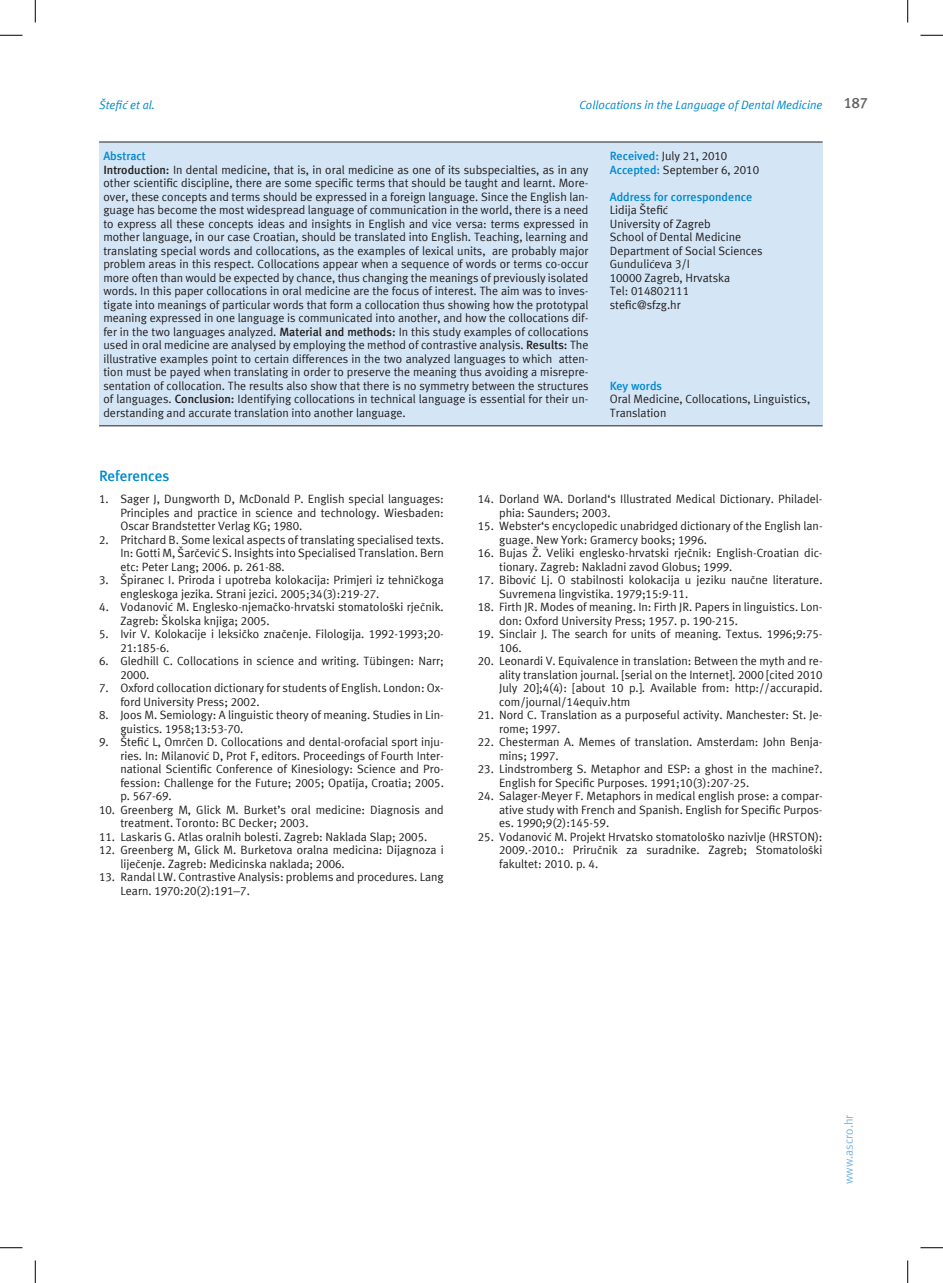
<style>
.page{position:relative;width:943px;height:1283px;background:#fff}
.page>*{position:absolute;margin:0;border:0;box-sizing:border-box;transform-origin:0 0}
.t1{font:700 15px "Meta ASC";color:#0089cf}
.t2{font:700 15px "Meta ASC";color:#636366}
.t3{font:12px/13.5px "Meta ASC";color:#231f20}
.t4{font:italic 12px "Meta ASC";color:#0089cf}
.t5{font:700 12px "Meta ASC";color:#0089cf}
.t6{font:12px "Meta ASC";color:#77b6e4}
.s1{font-weight:700;color:#0089cf}
.s2{font-weight:700}
</style>
<div class="page">
<div style="left:99px;top:142px;width:723px;height:284px;background:#d4e6f6"></div>
<hr style="left:99px;top:142px;width:723px;height:1px;background:#231f20">
<hr style="left:99px;top:425px;width:723px;height:1px;background:#231f20">
<svg style="left:0;top:35px;width:22px;height:1px"></svg>
<svg style="left:920px;top:35px;width:22px;height:1px"></svg>
<svg style="left:0;top:1247px;width:22px;height:1px"></svg>
<svg style="left:920px;top:1247px;width:22px;height:1px"></svg>
<svg style="left:35px;top:0;width:1px;height:23px"></svg>
<svg style="left:35px;top:1260px;width:1px;height:22px"></svg>
<svg style="left:907px;top:0;width:1px;height:23px"></svg>
<svg style="left:907px;top:1260px;width:1px;height:22px"></svg>
<p class="t4" style="left:99px;top:97px;width:57px">Štefić et al.</p>
<p class="t4" style="left:579px;top:97px;width:244px">Collocations in the Language of Dental Medicine</p>
<p class="t2" style="left:843px;top:94px;width:26px">187</p>
<p class="t3" style="left:103px;top:149px;width:486px"><span class="s1">Abstract<br></span><span class="s2">I ntroduction:</span> In dental medicine, that is, in oral medicine as one of its subspecialties, as in any other scientific discipline, there are some specific terms that should be taught and learnt. More&shy;over, these concepts and terms should be expressed in a foreign language. Since the English lan&shy;guage has become the most widespread language of communication in the world, there is a need to express all these concepts ideas and insights in English and vice versa: terms expressed in mother language, in our case Croatian, should be translated into English. Teaching, learning and translating special words and collocations, as the examples of lexical units, are probably major problem areas in this respect. Collocations appear when a sequence of words or terms co-occur more often than would be expected by chance, thus changing the meanings of previously isolated words. In this paper collocations in oral medicine are the focus of interest. The aim was to inves&shy;tigate into meanings of particular words that form a collocation thus showing how the prototypal meaning expressed in one language is communicated into another, and how the collocations dif&shy;fer in the two languages analyzed. <span class="s2">Material and methods:</span> In this study examples of collocations used in oral medicine are analysed by employing the method of contrastive analysis. <span class="s2">Results:</span> The illustrative examples point to certain differences in the two analyzed languages to which atten&shy;tion must be payed when translating in order to preserve the meaning thus avoiding a misrepre&shy;sentation of collocation. The results also show that there is no symmetry between the structures of languages. <span class="s2">Conclusion:</span> Identifying collocations in technical language is essential for their un&shy;derstanding and accurate translation into another language.</p>
<p class="t3" style="left:609px;top:149px;width:151px"><span class="s1">Received:</span> July 21, 2010<br><span class="s1">Accepted:</span> September 6, 2010</p>
<p class="t5" style="left:609px;top:190px;width:144px">Address for correspondence</p>
<p class="t3" style="left:609px;top:203px;width:154px">Lidija Štefić<br>University of Zagreb<br>School of Dental Medicine<br>Department of Social Sciences<br>Gundulićeva 3/I<br>10000 Zagreb, Hrvatska<br>Tel: 014802111 stefic@sfzg.hr</p>
<p class="t5" style="left:609px;top:379px;width:54px">Key words</p>
<p class="t3" style="left:609px;top:392px;width:202px">Oral Medicine, Collocations, Linguistics,<br>Translation</p>
<p class="t1" style="left:99px;top:466px;width:72px">References</p>
<p class="t3" style="left:120px;top:492px;width:325px;text-align:justify;text-indent:-21px">1. Sager J, Dungworth D, McDonald P. English special languages:<br>Principles and practice in science and technology. Wiesbaden:<br>Oscar Brandstetter Verlag KG; 1980.</p>
<p class="t3" style="left:120px;top:532px;width:325px;text-align:justify;text-indent:-21px">2. Pritchard B. Some lexical aspects of translating specialised texts.<br>In: Gotti M, Šarčević S. Insights into Specialised Translation. Bern etc: Peter Lang; 2006. p. 261-88.</p>
<p class="t3" style="left:120px;top:573px;width:325px;text-indent:-21px">3. Špiranec I. Priroda i upotreba kolokacija: Primjeri iz tehničkoga engleskoga jezika. Strani jezici. 2005;34(3):219-27.</p>
<p class="t3" style="left:120px;top:600px;width:325px;text-indent:-21px">4. Vodanović M. Englesko-njemačko-hrvatski stomatološki rječnik.<br>Zagreb: Školska knjiga; 2005.</p>
<p class="t3" style="left:120px;top:627px;width:325px;text-indent:-21px">5. Ivir V. Kolokacije i leksičko značenje. Filologija. 1992-1993;20-<br>21:185-6.</p>
<p class="t3" style="left:120px;top:654px;width:325px;text-indent:-21px">6. Gledhill C. Collocations in science and writing. Tübingen: Narr;<br>2000.</p>
<p class="t3" style="left:120px;top:681px;width:325px;text-indent:-21px">7. Oxford collocation dictionary for students of English. London: Ox&shy;ford University Press; 2002.</p>
<p class="t3" style="left:120px;top:708px;width:325px;text-indent:-21px">8. Joos M. Semiology: A linguistic theory of meaning. Studies in Lin&shy;guistics. 1958;13:53-70.</p>
<p class="t3" style="left:120px;top:735px;width:325px;text-align:justify;text-indent:-21px">9. Štefić L, Omrčen D. Collocations and dental-orofacial sport inju&shy;ries. In: Milanović D, Prot F, editors. Proceedings of Fourth Inter&shy;national Scientific Conference of Kinesiology: Science and Pro&shy;fession: Challenge for the Future; 2005; Opatija, Croatia; 2005. p. 567-69.</p>
<p class="t3" style="left:120px;top:802px;width:325px;text-indent:-21px">10. Greenberg M, Glick M. Burket’s oral medicine: Diagnosis and treatment. Toronto: BC Decker; 2003.</p>
<p class="t3" style="left:99px;top:829px;width:329px">11. Laskaris G. Atlas oralnih bolesti. Zagreb: Naklada Slap; 2005.</p>
<p class="t3" style="left:120px;top:843px;width:325px;text-indent:-21px">12. Greenberg M, Glick M. Burketova oralna medicina: Dijagnoza i liječenje. Zagreb: Medicinska naklada; 2006.</p>
<p class="t3" style="left:120px;top:870px;width:325px;text-indent:-21px">13. Randal LW. Contrastive Analysis: problems and procedures. Lang<br>Learn. 1970:20(2):191–7.</p>
<p class="t3" style="left:499px;top:492px;width:325px;text-indent:-21px">14. Dorland WA. Dorland‘s Illustrated Medical Dictionary. Philadel&shy;phia: Saunders; 2003.</p>
<p class="t3" style="left:499px;top:519px;width:325px;text-indent:-21px">15. Webster‘s encyclopedic unabridged dictionary of the English lan&shy;guage. New York: Gramercy books; 1996.</p>
<p class="t3" style="left:499px;top:546px;width:325px;text-indent:-21px">16. Bujas Ž. Veliki englesko-hrvatski rječnik: English-Croatian dic&shy;tionary. Zagreb: Nakladni zavod Globus; 1999.</p>
<p class="t3" style="left:499px;top:573px;width:325px;text-indent:-21px">17. Bibović Lj. O stabilnosti kolokacija u jeziku naučne literature.<br>Suvremena lingvistika. 1979;15:9-11.</p>
<p class="t3" style="left:499px;top:600px;width:325px;text-indent:-21px">18. Firth JR. Modes of meaning. In: Firth JR. Papers in linguistics. Lon&shy;don: Oxford University Press; 1957. p. 190-215.</p>
<p class="t3" style="left:499px;top:627px;width:325px;text-indent:-21px">19. Sinclair J. The search for units of meaning. Textus. 1996;9:75-<br>106.</p>
<p class="t3" style="left:499px;top:654px;width:325px;text-align:justify;text-indent:-21px">20. Leonardi V. Equivalence in translation: Between the myth and re&shy;ality translation journal. [serial on the Internet]. 2000 [cited 2010<br>July 20];4(4): [about 10 p.]. Available from: http://accurapid. com/journal/14equiv.htm</p>
<p class="t3" style="left:499px;top:708px;width:325px;text-indent:-21px">21. Nord C. Translation as a purposeful activity. Manchester: St. Je&shy;rome; 1997.</p>
<p class="t3" style="left:499px;top:735px;width:325px;text-indent:-21px">22. Chesterman A. Memes of translation. Amsterdam: John Benja&shy;mins; 1997.</p>
<p class="t3" style="left:499px;top:762px;width:325px;text-indent:-21px">23. Lindstromberg S. Metaphor and ESP: a ghost in the machine?.<br>English for Specific Purposes. 1991;10(3):207-25.</p>
<p class="t3" style="left:499px;top:789px;width:325px;text-align:justify;text-indent:-21px">24. Salager-Meyer F. Metaphors in medical english prose: a compar&shy;ative study with French and Spanish. English for Specific Purpos&shy;es. 1990;9(2):145-59.</p>
<p class="t3" style="left:499px;top:829px;width:325px;text-align:justify;text-indent:-21px">25. Vodanović M. Projekt Hrvatsko stomatološko nazivlje (HRSTON):<br>2009.-2010.: Priručnik za suradnike. Zagreb; Stomatološki fakultet: 2010. p. 4.</p>
<p class="t6" style="left:841px;top:1183px;width:71px;rotate:-90deg">www.ascro.hr</p>
</div>
